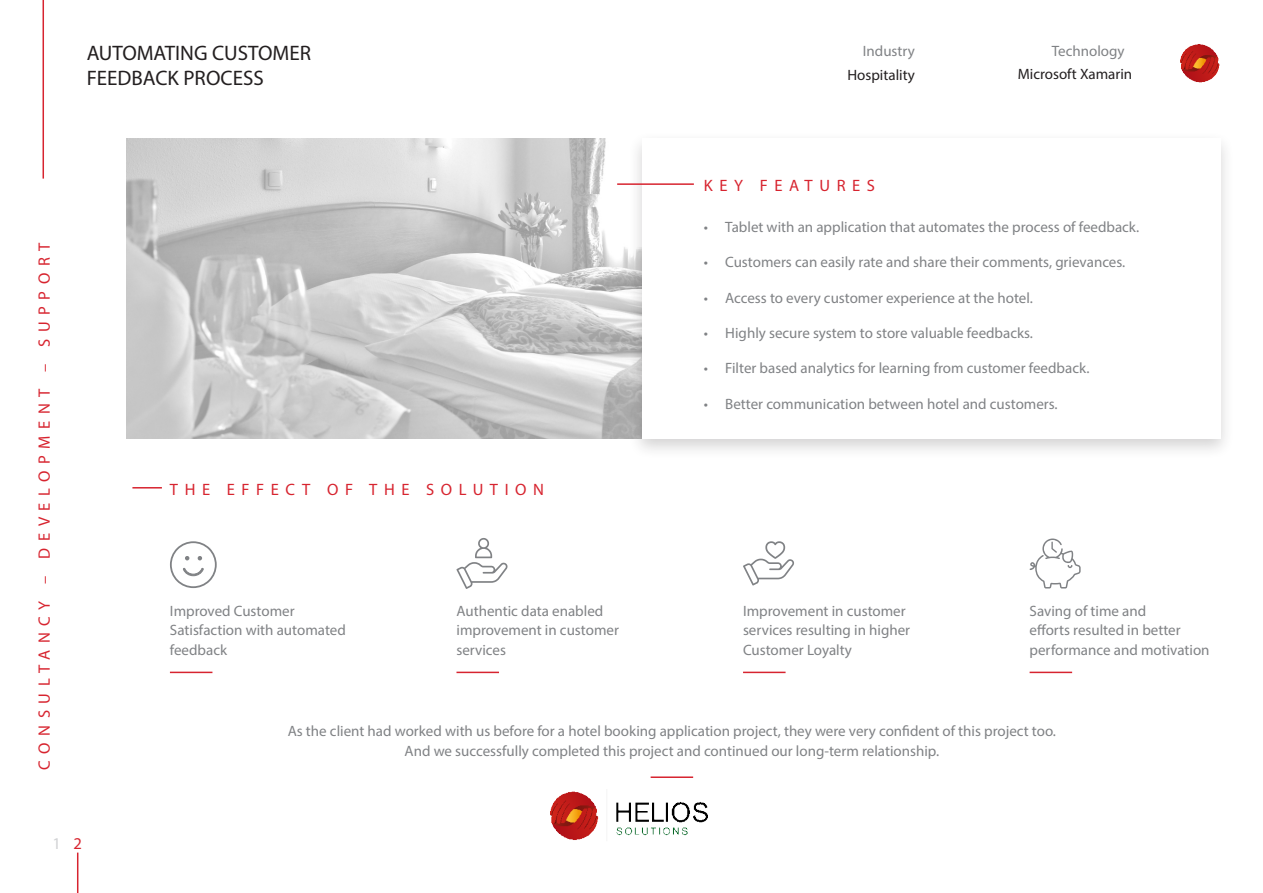
<style>
.page{position:relative;width:1263px;height:893px;background:#fff}
.page>*{position:absolute;margin:0;border:0;box-sizing:border-box;transform-origin:0 0}
.t1{font:21px/25.2px "Myriad Pro";color:#231f20}
.t2{font:16.5px "Myriad Pro";letter-spacing:.4em;color:#d7242f}
.t3{font:16.5px "Myriad Pro";color:#d1d2d4}
.t4{font:15px/19.5px "Myriad Pro";color:#808285}
.t5{font:15px "Myriad Pro";color:#231f20}
</style>
<div class="page">
<img style="left:127px;top:139px;width:501px;height:300px">
<hr style="left:43px;top:0;width:1px;height:179px;background:#d7242f">
<hr style="left:77px;top:853px;width:1px;height:40px;background:#d7242f">
<img style="left:1180px;top:44px;width:40px;height:39px">
<div style="left:628px;top:131px;width:607px;height:328px;background:#231f20;opacity:.2"></div>
<div style="left:642px;top:139px;width:578px;height:300px;background:#fff"></div>
<hr style="left:617px;top:183px;width:77px;height:2px;background:#d7242f">
<hr style="left:132px;top:487px;width:30px;height:1px;background:#d7242f">
<hr style="left:170px;top:672px;width:42px;height:1px;background:#d7242f">
<hr style="left:456px;top:672px;width:43px;height:1px;background:#d7242f">
<img style="left:550px;top:791px;width:158px;height:49px">
<hr style="left:651px;top:776px;width:42px;height:2px;background:#d7242f">
<hr style="left:1029px;top:672px;width:43px;height:1px;background:#d7242f">
<svg style="left:1029px;top:538px;width:52px;height:50px"></svg>
<hr style="left:743px;top:672px;width:42px;height:1px;background:#d7242f">
<svg style="left:170px;top:541px;width:47px;height:47px"></svg>
<svg style="left:743px;top:541px;width:51px;height:44px"></svg>
<svg style="left:456px;top:538px;width:51px;height:51px"></svg>
<p class="t1" style="left:87px;top:40px;width:226px">AUTOMATING CUSTOMER<br>FEEDBACK PROCESS</p>
<p class="t4" style="left:863px;top:41px;width:54px">Industry</p>
<p class="t5" style="left:847px;top:65px;width:69px">Hospitality</p>
<p class="t4" style="left:1052px;top:41px;width:74px">Technology</p>
<p class="t5" style="left:1018px;top:64px;width:116px">Microsoft Xamarin</p>
<p class="t2" style="left:34px;top:770px;width:529px;rotate:-90deg">CONSULTANCY – DEVELOPMENT – SUPPORT</p>
<p class="t2" style="left:170px;top:479px;width:376px">THE EFFECT OF THE SOLUTION</p>
<p class="t4" style="left:170px;top:601px;width:177px">Improved Customer<br>Satisfaction with automated feedback</p>
<p class="t4" style="left:456px;top:601px;width:164px">Authentic data enabled improvement in customer services</p>
<p class="t2" style="left:704px;top:175px;width:173px">KEY FEATURES</p>
<p class="t4" style="left:704px;top:217px;width:437px">• Tablet with an application that automates the process of feedback.</p>
<p class="t4" style="left:704px;top:252px;width:423px">• Customers can easily rate and share their comments, grievances.</p>
<p class="t4" style="left:704px;top:288px;width:330px">• Access to every customer experience at the hotel.</p>
<p class="t4" style="left:704px;top:323px;width:331px">• Highly secure system to store valuable feedbacks.</p>
<p class="t4" style="left:704px;top:358px;width:387px">• Filter based analytics for learning from customer feedback.</p>
<p class="t4" style="left:704px;top:393px;width:355px">• Better communication between hotel and customers.</p>
<p class="t4" style="left:743px;top:601px;width:169px">Improvement in customer services resulting in higher<br>Customer Loyalty</p>
<p class="t4" style="left:1029px;top:601px;width:181px">Saving of time and<br>efforts resulted in better performance and motivation</p>
<p class="t4" style="left:288px;top:721px;width:770px;text-align:center">As the client had worked with us before for a hotel booking application project, they were very confident of this project too.<br>And we successfully completed this project and continued our long-term relationship.</p>
<p class="t3" style="left:52px;top:833px;width:10px">1</p>
<p class="t2" style="left:73px;top:833px;width:10px">2</p>
</div>
